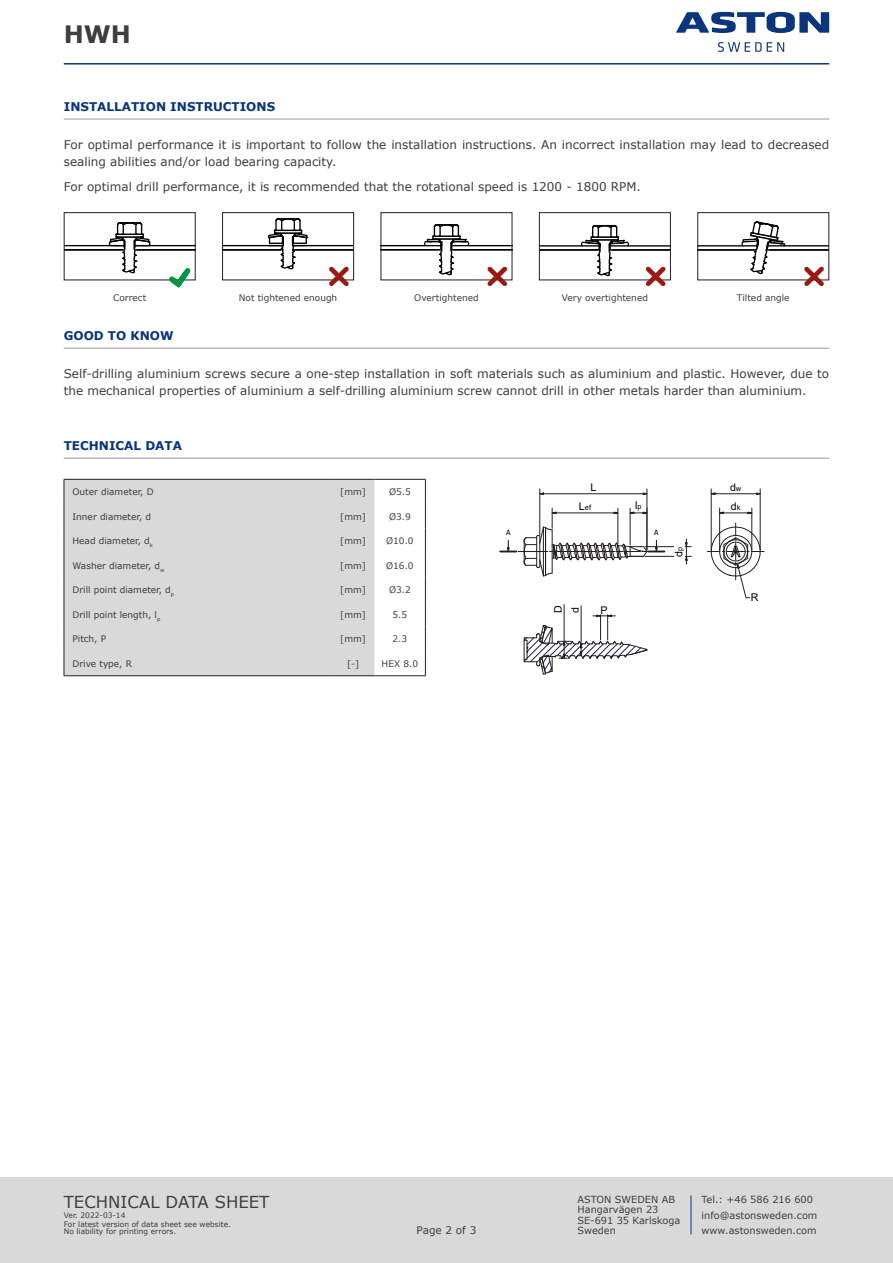
<style>
.page{position:relative;width:893px;height:1263px;background:#fff}
.page>*{position:absolute;margin:0;border:0;box-sizing:border-box;transform-origin:0 0}
.ps_Produkt_brand{font:700 24px "Verdana";color:#3e3e3f}
.t1{font:16.5px "Verdana";color:#3e3e3f}
.ps_Engelsk_-_UK{font:12px/16.5px "Verdana";color:#3e3e3f}
.ps_Dansk{font:12px/16.5px "Verdana";color:#3e3e3f}
.ps_Afsnit{font:700 12px "Verdana";color:#08357c}
.t2{font:10.65px/17px "Arial";color:#000}
.t3{font:10.5px "Verdana";color:#3e3e3f}
.t4{font:9.75px/10.5px "Verdana";color:#3e3e3f}
.pt_Venstre_-_6pkt{font:9px "Verdana";color:#3e3e3f}
.ps_Billedtekst_-_Eng{font:9px "Verdana";color:#3e3e3f}
.pt_Centreret_-_6pkt{font:9px "Verdana";color:#3e3e3f}
.t5{font:7.5px "Verdana";color:#3e3e3f}
.t6{font:7.35px "Arial";color:#000}
.t7{font:7.35px "Tahoma";color:#000}
.s1{font-size:10.65px}
.s2{font-size:7.35px}
</style>
<div class="page">
<div style="left:0;top:1178px;width:893px;height:85px;background:#d9d9d9"></div>
<hr style="left:698px;top:245px;width:58px;height:1px;background:#000">
<hr style="left:698px;top:249px;width:58px;height:2px;background:#000">
<hr style="left:767px;top:245px;width:62px;height:1px;background:#000">
<hr style="left:767px;top:249px;width:62px;height:2px;background:#000">
<svg style="left:741px;top:221px;width:45px;height:54px"></svg>
<div style="left:697px;top:212px;width:132px;height:68px;border:1px solid #231f20"></div>
<hr style="left:539px;top:245px;width:61px;height:2px;background:#000">
<hr style="left:609px;top:245px;width:61px;height:2px;background:#000">
<hr style="left:539px;top:249px;width:61px;height:2px;background:#000">
<hr style="left:610px;top:249px;width:60px;height:2px;background:#000">
<svg style="left:580px;top:224px;width:50px;height:53px"></svg>
<div style="left:539px;top:212px;width:132px;height:68px;border:1px solid #231f20"></div>
<hr style="left:381px;top:245px;width:61px;height:1px;background:#000">
<hr style="left:451px;top:245px;width:61px;height:1px;background:#000">
<hr style="left:381px;top:249px;width:61px;height:1px;background:#000">
<hr style="left:451px;top:249px;width:61px;height:1px;background:#000">
<svg style="left:423px;top:224px;width:47px;height:52px"></svg>
<div style="left:381px;top:212px;width:131px;height:68px;border:1px solid #231f20"></div>
<hr style="left:223px;top:249px;width:60px;height:1px;background:#000">
<hr style="left:223px;top:245px;width:60px;height:1px;background:#000">
<hr style="left:293px;top:245px;width:61px;height:1px;background:#000">
<hr style="left:293px;top:249px;width:61px;height:1px;background:#000">
<svg style="left:267px;top:218px;width:41px;height:52px"></svg>
<div style="left:222px;top:212px;width:132px;height:68px;border:1px solid #231f20"></div>
<hr style="left:64px;top:249px;width:59px;height:1px;background:#000">
<hr style="left:64px;top:245px;width:59px;height:1px;background:#000">
<hr style="left:135px;top:245px;width:60px;height:1px;background:#000">
<hr style="left:135px;top:249px;width:60px;height:1px;background:#000">
<svg style="left:108px;top:222px;width:43px;height:52px"></svg>
<div style="left:64px;top:212px;width:132px;height:68px;border:1px solid #231f20"></div>
<svg style="left:169px;top:268px;width:22px;height:20px"></svg>
<svg style="left:329px;top:266px;width:20px;height:20px"></svg>
<svg style="left:487px;top:266px;width:20px;height:20px"></svg>
<svg style="left:646px;top:266px;width:20px;height:20px"></svg>
<svg style="left:804px;top:266px;width:20px;height:20px"></svg>
<hr style="left:691px;top:1195px;width:1px;height:39px;background:#08357c">
<hr style="left:64px;top:63px;width:765px;height:2px;background:#08357c">
<svg style="left:676px;top:12px;width:153px;height:21px"></svg>
<svg style="left:718px;top:42px;width:66px;height:10px"></svg>
<div style="left:65px;top:480px;width:309px;height:195px;background:#d9d9d9"></div>
<hr style="left:64px;top:479px;width:268px;height:1px;background:#231f20">
<hr style="left:374px;top:479px;width:52px;height:1px;background:#231f20">
<svg style="left:64px;top:479px;width:1px;height:196px"></svg>
<svg style="left:425px;top:479px;width:1px;height:196px"></svg>
<hr style="left:64px;top:675px;width:268px;height:1px;background:#231f20">
<hr style="left:374px;top:675px;width:52px;height:1px;background:#231f20">
<hr style="left:332px;top:479px;width:42px;height:1px;background:#231f20">
<hr style="left:332px;top:675px;width:42px;height:1px;background:#231f20">
<hr style="left:64px;top:458px;width:765px;height:1px;background:#939598">
<svg style="left:499px;top:488px;width:266px;height:127px"></svg>
<svg style="left:538px;top:492px;width:6px;height:3px"></svg>
<svg style="left:643px;top:492px;width:6px;height:3px"></svg>
<hr style="left:544px;top:493px;width:99px;height:1px;background:#231f20">
<hr style="left:540px;top:489px;width:1px;height:46px;background:#231f20">
<hr style="left:647px;top:489px;width:1px;height:61px;background:#231f20">
<svg style="left:685px;top:539px;width:6px;height:25px"></svg>
<hr style="left:564px;top:604px;width:1px;height:37px;background:#231f20">
<hr style="left:581px;top:606px;width:1px;height:38px;background:#231f20">
<svg style="left:523px;top:615px;width:125px;height:60px"></svg>
<svg style="left:709px;top:492px;width:6px;height:3px"></svg>
<svg style="left:756px;top:492px;width:6px;height:3px"></svg>
<hr style="left:715px;top:493px;width:41px;height:1px;background:#231f20">
<hr style="left:760px;top:489px;width:1px;height:61px;background:#231f20">
<hr style="left:711px;top:489px;width:1px;height:61px;background:#231f20">
<svg style="left:718px;top:512px;width:36px;height:2px"></svg>
<hr style="left:751px;top:508px;width:1px;height:42px;background:#231f20">
<hr style="left:719px;top:508px;width:1px;height:42px;background:#231f20">
<svg style="left:707px;top:523px;width:57px;height:75px"></svg>
<svg style="left:500px;top:508px;width:174px;height:69px"></svg>
<hr style="left:618px;top:508px;width:1px;height:36px;background:#231f20">
<hr style="left:64px;top:119px;width:765px;height:1px;background:#939598">
<hr style="left:64px;top:348px;width:765px;height:1px;background:#939598">
<p class="ps_Produkt_brand" style="left:64px;top:17px;width:69px">HWH</p>
<p class="ps_Afsnit" style="left:64px;top:98px;width:213px">INSTALLATION INSTRUCTIONS</p>
<p class="ps_Engelsk_-_UK" style="left:64px;top:136px;width:767px">For optimal performance it is important to follow the installation instructions. An incorrect installation may lead to decreased sealing abilities and/or load bearing capacity.</p>
<p class="ps_Engelsk_-_UK" style="left:64px;top:178px;width:579px">For optimal drill performance, it is recommended that the rotational speed is 1200 - 1800 RPM.</p>
<p class="ps_Billedtekst_-_Eng" style="left:113px;top:292px;width:35px">Correct</p>
<p class="ps_Billedtekst_-_Eng" style="left:239px;top:292px;width:100px">Not tightened enough</p>
<p class="ps_Billedtekst_-_Eng" style="left:414px;top:292px;width:66px">Overtightened</p>
<p class="ps_Billedtekst_-_Eng" style="left:562px;top:292px;width:88px">Very overtightened</p>
<p class="ps_Billedtekst_-_Eng" style="left:737px;top:292px;width:54px">Tilted angle</p>
<p class="ps_Afsnit" style="left:64px;top:328px;width:111px">GOOD TO KNOW</p>
<p class="ps_Dansk" style="left:64px;top:366px;width:767px">Self-drilling aluminium screws secure a one-step installation in soft materials such as aluminium and plastic. However, due to the mechanical properties of aluminium a self-drilling aluminium screw cannot drill in other metals harder than aluminium.</p>
<p class="t6" style="left:372px;top:386px;width:6px">6</p>
<p class="t6" style="left:693px;top:386px;width:6px">3</p>
<p class="t6" style="left:801px;top:386px;width:6px">2</p>
<p class="t6" style="left:586px;top:386px;width:6px">4</p>
<p class="t6" style="left:479px;top:386px;width:6px">5</p>
<p class="ps_Afsnit" style="left:64px;top:437px;width:120px">TECHNICAL DATA</p>
<p class="pt_Venstre_-_6pkt" style="left:72px;top:486px;width:83px">Outer diameter, D</p>
<p class="pt_Centreret_-_6pkt" style="left:340px;top:486px;width:27px">[mm]</p>
<p class="pt_Centreret_-_6pkt" style="left:389px;top:486px;width:23px">Ø5.5</p>
<p class="pt_Venstre_-_6pkt" style="left:72px;top:510px;width:80px">Inner diameter, d</p>
<p class="pt_Centreret_-_6pkt" style="left:340px;top:510px;width:27px">[mm]</p>
<p class="pt_Centreret_-_6pkt" style="left:389px;top:510px;width:23px">Ø3.9</p>
<p class="pt_Venstre_-_6pkt" style="left:72px;top:535px;width:82px">Head diameter, d<sub>k</sub></p>
<p class="pt_Centreret_-_6pkt" style="left:340px;top:535px;width:27px">[mm]</p>
<p class="pt_Centreret_-_6pkt" style="left:386px;top:535px;width:29px">Ø10.0</p>
<p class="pt_Venstre_-_6pkt" style="left:72px;top:559px;width:94px">Washer diameter, d<sub>w</sub></p>
<p class="pt_Centreret_-_6pkt" style="left:340px;top:559px;width:27px">[mm]</p>
<p class="pt_Centreret_-_6pkt" style="left:386px;top:559px;width:29px">Ø16.0</p>
<p class="pt_Venstre_-_6pkt" style="left:72px;top:584px;width:103px">Drill point diameter, d<sub>p</sub></p>
<p class="pt_Centreret_-_6pkt" style="left:340px;top:584px;width:27px">[mm]</p>
<p class="pt_Centreret_-_6pkt" style="left:389px;top:584px;width:23px">Ø3.2</p>
<p class="pt_Venstre_-_6pkt" style="left:72px;top:608px;width:89px">Drill point length, l<sub>p</sub></p>
<p class="pt_Centreret_-_6pkt" style="left:340px;top:608px;width:27px">[mm]</p>
<p class="pt_Centreret_-_6pkt" style="left:393px;top:608px;width:16px">5.5</p>
<p class="pt_Venstre_-_6pkt" style="left:72px;top:633px;width:35px">Pitch, P</p>
<p class="pt_Centreret_-_6pkt" style="left:340px;top:633px;width:27px">[mm]</p>
<p class="pt_Centreret_-_6pkt" style="left:393px;top:633px;width:16px">2.3</p>
<p class="pt_Venstre_-_6pkt" style="left:72px;top:657px;width:61px">Drive type, R</p>
<p class="pt_Centreret_-_6pkt" style="left:347px;top:657px;width:14px">[-]</p>
<p class="pt_Centreret_-_6pkt" style="left:382px;top:657px;width:38px">HEX 8.0</p>
<p class="t2" style="left:590px;top:479px;width:7px">L</p>
<p class="t6" style="left:579px;top:503px;width:14px"><span class="s1">L</span>ef</p>
<p class="t2" style="left:635px;top:497px;width:8px">l<span class="s2">p</span></p>
<p class="t7" style="left:506px;top:527px;width:6px">A</p>
<p class="t7" style="left:654px;top:527px;width:6px">A</p>
<p class="t2" style="left:670px;top:556px;width:12px;rotate:-90deg">d<span class="s2">p</span></p>
<p class="t2" style="left:549px;top:613px;width:9px;rotate:-90deg">D d</p>
<p class="t2" style="left:601px;top:601px;width:9px">P</p>
<p class="t2" style="left:730px;top:478px;width:13px;line-height:19.2px">d<span class="s2">w </span>d<span class="s2">k</span></p>
<p class="t2" style="left:751px;top:589px;width:9px">R</p>
<h2 class="t1" style="left:64px;top:1191px;width:207px">TECHNICAL DATA SHEET</h2>
<p class="t5" style="left:64px;top:1226px;width:114px">No liability for printing errors.</p>
<p class="t5" style="left:64px;top:1210px;width:63px">Ver. 2022-03-14</p>
<p class="t5" style="left:64px;top:1218px;width:169px">For latest version of data sheet see website.</p>
<p class="t3" style="left:417px;top:1223px;width:61px">Page 2 of 3</p>
<p class="t4" style="left:577px;top:1194px;width:104px">ASTON SWEDEN AB<br>Hangarvägen 23<br>SE-691 35 Karlskoga<br>Sweden</p>
<p class="t4" style="left:702px;top:1191px;width:117px;line-height:15.8px">Tel.: +46 586 216 600 info@astonsweden.com www.astonsweden.com</p>
</div>
